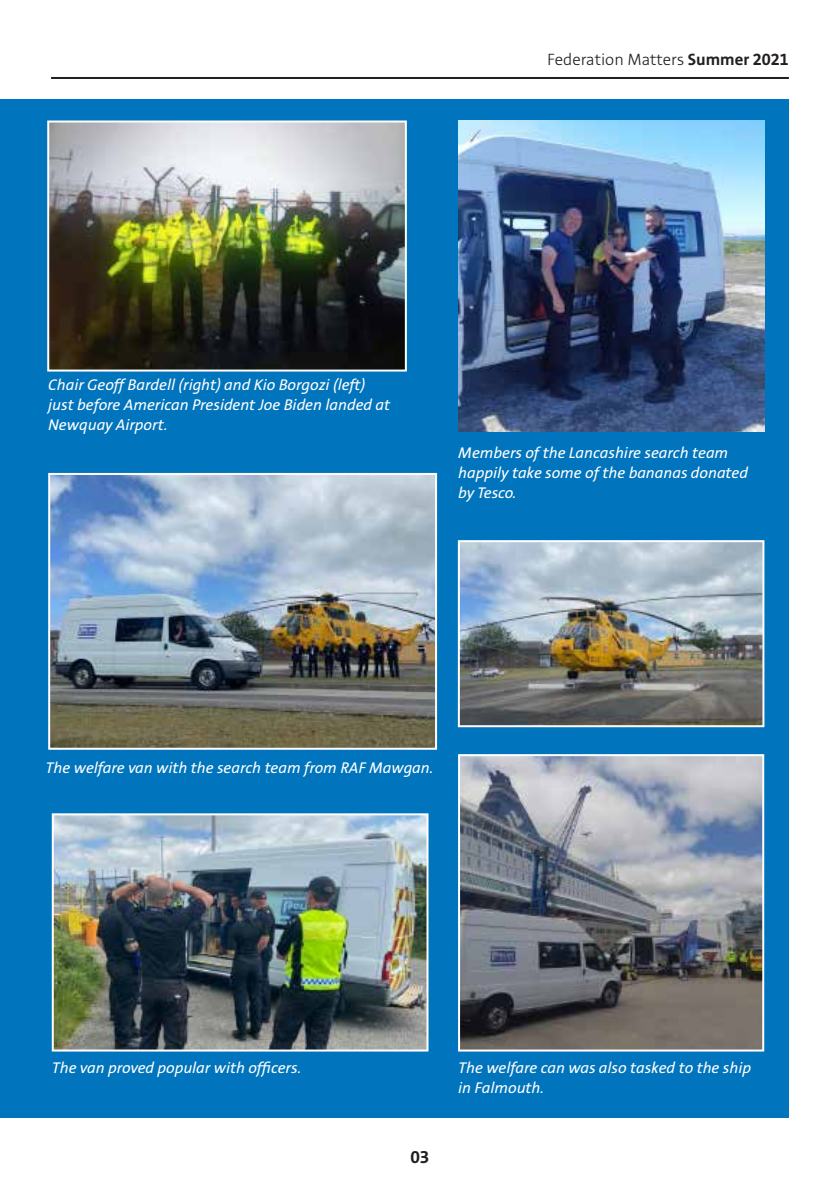
<style>
.page{position:relative;width:840px;height:1191px;background:#fff}
.page>*{position:absolute;margin:0;border:0;box-sizing:border-box;transform-origin:0 0}
.t1{font:700 19px "Stinnes Sans";color:#231f20}
.t2{font:300 18px "Stinnes Sans";color:#231f20}
.t3{font:italic 17px/20px "Stinnes Sans";color:#fff}
.s1{font-weight:700}
</style>
<div class="page">
<hr style="left:51px;top:77px;width:737px;height:2px;background:#231f20">
<div style="left:0;top:100px;width:788px;height:1017px;background:#0074bc"></div>
<img style="left:51px;top:476px;width:383px;height:270px">
<div style="left:48px;top:473px;width:389px;height:276px;border:2px solid #fff"></div>
<img style="left:461px;top:757px;width:299px;height:291px">
<div style="left:458px;top:754px;width:305px;height:297px;border:2px solid #fff"></div>
<img style="left:55px;top:816px;width:370px;height:232px">
<div style="left:52px;top:813px;width:376px;height:238px;border:2px solid #fff"></div>
<img style="left:50px;top:123px;width:353px;height:245px">
<div style="left:47px;top:120px;width:359px;height:251px;border:2px solid #fff"></div>
<img style="left:458px;top:121px;width:305px;height:310px">
<img style="left:460px;top:543px;width:301px;height:181px">
<div style="left:457px;top:540px;width:307px;height:187px;border:2px solid #fff"></div>
<p class="t2" style="left:547px;top:51px;width:243px">Federation Matters <span class="s1">Summer 2021</span></p>
<p class="t3" style="left:48px;top:375px;width:343px">Chair Geoff Bardell (right) and Kio Borgozi (left) just before American President Joe Biden landed at<br>Newquay Airport.</p>
<p class="t3" style="left:458px;top:443px;width:291px">Members of the Lancashire search team happily take some of the bananas donated by Tesco.</p>
<p class="t3" style="left:46px;top:758px;width:389px">The welfare van with the search team from RAF Mawgan.</p>
<p class="t3" style="left:52px;top:1058px;width:251px">The van proved popular with officers.</p>
<p class="t1" style="left:410px;top:1148px;width:20px">03</p>
<p class="t3" style="left:458px;top:1058px;width:294px">The welfare can was also tasked to the ship in Falmouth.</p>
</div>
